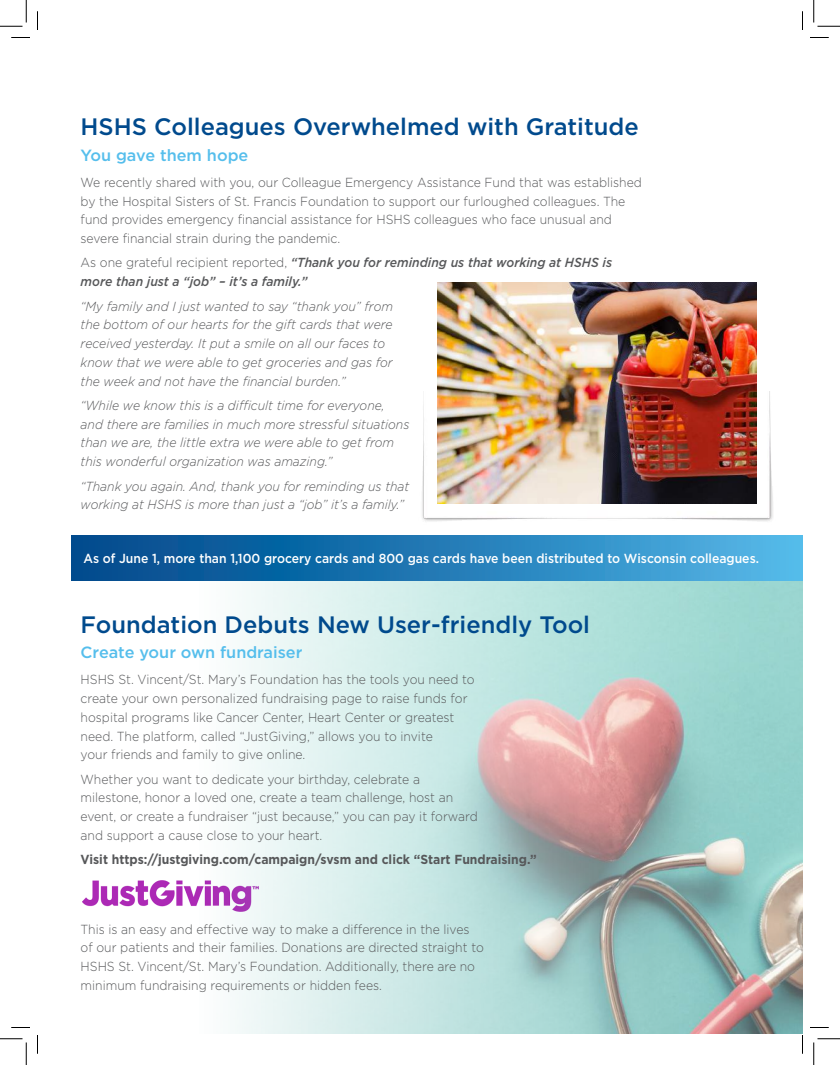
<style>
.page{position:relative;width:840px;height:1065px;background:#fff}
.page>*{position:absolute;margin:0;border:0;box-sizing:border-box;transform-origin:0 0}
.t1{font:500 23.75px "Gotham";color:#004a8d}
.t2{font:500 16.25px "Gotham";color:#55beec}
.t3{font:300 13.12px/18.8px "Gotham";color:#57585a;scale:.93 1}
.t4{font:italic 300 13.12px/18.8px "Gotham";color:#57585a;scale:.93 1}
.t5{font:italic 500 13.12px/18.8px "Gotham";color:#57585a;scale:.93 1}
.t6{font:500 13.12px "Gotham";color:#fff;scale:.93 1}
.t7{font:700 13.12px "Gotham";color:#57585a;scale:.93 1}
.s1{font-weight:300;font-style:normal}
</style>
<div class="page">
<img style="left:82px;top:881px;width:117px;height:26px">
<img style="left:199px;top:580px;width:603px;height:453px">
<img style="left:422px;top:392px;width:351px;height:130px">
<img style="left:437px;top:282px;width:319px;height:221px">
<svg style="left:71px;top:535px;width:731px;height:45px;background:#237db7"></svg>
<svg style="left:11px;top:37px;width:19px;height:1px"></svg>
<svg style="left:810px;top:37px;width:19px;height:1px"></svg>
<svg style="left:11px;top:1027px;width:19px;height:1px"></svg>
<svg style="left:810px;top:1027px;width:19px;height:1px"></svg>
<svg style="left:37px;top:11px;width:1px;height:19px"></svg>
<svg style="left:37px;top:1035px;width:1px;height:19px"></svg>
<svg style="left:802px;top:11px;width:1px;height:19px"></svg>
<svg style="left:802px;top:1035px;width:1px;height:19px"></svg>
<svg style="left:0;top:0;width:27px;height:27px"></svg>
<svg style="left:0;top:1039px;width:27px;height:26px"></svg>
<svg style="left:814px;top:0;width:26px;height:27px"></svg>
<svg style="left:814px;top:1039px;width:26px;height:26px"></svg>
<h1 class="t1" style="left:81px;top:111px;width:560px">HSHS Colleagues Overwhelmed with Gratitude</h1>
<p class="t2" style="left:81px;top:144px;width:169px">You gave them hope</p>
<p class="t3" style="left:81px;top:172px;width:605px">We recently shared with you, our Colleague Emergency Assistance Fund that was established by the Hospital Sisters of St. Francis Foundation to support our furloughed colleagues. The fund provides emergency financial assistance for HSHS colleagues who face unusual and severe financial strain during the pandemic.</p>
<p class="t5" style="left:81px;top:253px;width:573px"><span class="s1">As one grateful recipient reported,</span> “Thank you for reminding us that working at HSHS is more than just a “job” – it’s a family.”</p>
<p class="t4" style="left:81px;top:296px;width:337px">“My family and I just wanted to say “thank you” from the bottom of our hearts for the gift cards that were received yesterday. It put a smile on all our faces to know that we were able to get groceries and gas for the week and not have the financial burden.”</p>
<p class="t4" style="left:81px;top:396px;width:355px">“While we know this is a difficult time for everyone, and there are families in much more stressful situations than we are, the little extra we were able to get from this wonderful organization was amazing.”</p>
<p class="t4" style="left:81px;top:476px;width:355px">“Thank you again. And, thank you for reminding us that working at HSHS is more than just a “job” it’s a family.”</p>
<p class="t6" style="left:83px;top:550px;width:728px">As of June 1, more than 1,100 grocery cards and 800 gas cards have been distributed to Wisconsin colleagues.</p>
<h1 class="t1" style="left:81px;top:609px;width:511px">Foundation Debuts New User-friendly Tool</h1>
<p class="t2" style="left:81px;top:642px;width:223px">Create your own fundraiser</p>
<p class="t3" style="left:81px;top:670px;width:425px">HSHS St. Vincent/St. Mary’s Foundation has the tools you need to create your own personalized fundraising page to raise funds for hospital programs like Cancer Center, Heart Center or greatest need. The platform, called “JustGiving,” allows you to invite<br>your friends and family to give online.</p>
<p class="t3" style="left:81px;top:769px;width:429px">Whether you want to dedicate your birthday, celebrate a milestone, honor a loved one, create a team challenge, host an event, or create a fundraiser “just because,” you can pay it forward and support a cause close to your heart.</p>
<p class="t7" style="left:81px;top:851px;width:492px">Visit https://justgiving.com/campaign/svsm and click “Start Fundraising.”</p>
<p class="t3" style="left:81px;top:919px;width:435px">This is an easy and effective way to make a difference in the lives of our patients and their families. Donations are directed straight to HSHS St. Vincent/St. Mary’s Foundation. Additionally, there are no minimum fundraising requirements or hidden fees.</p>
</div>
